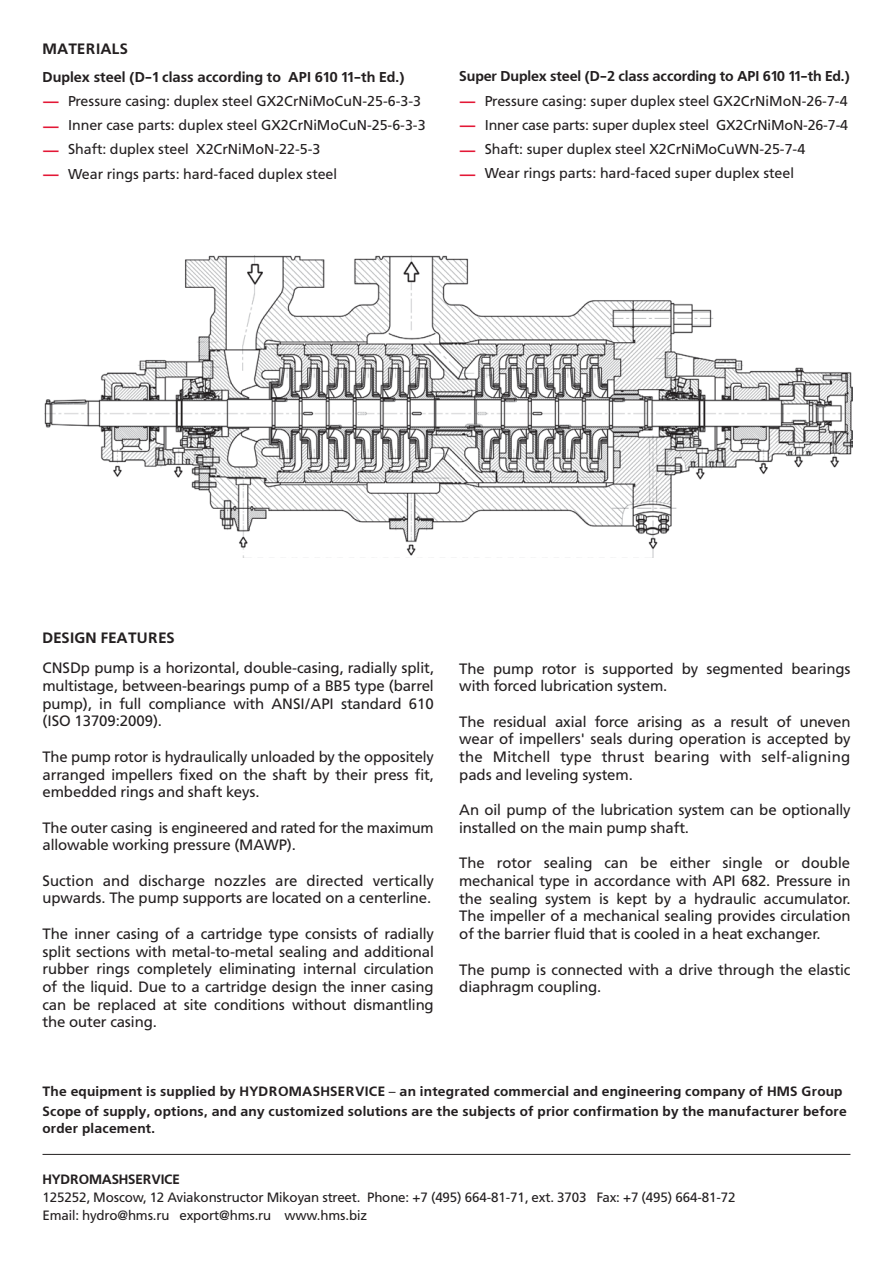
<style>
.page{position:relative;width:893px;height:1263px;background:#fff}
.page>*{position:absolute;margin:0;border:0;box-sizing:border-box;transform-origin:0 0}
.t1{font:15px/17.7px "Free Set C";letter-spacing:-.005em;color:#231f20;text-align:justify}
.t2{font:700 15px "Free Set C";letter-spacing:.01em;color:#231f20}
.t3{font:14.25px "Free Set C";color:#231f20}
.t4{font:700 14.25px "Free Set C";letter-spacing:-.01em;color:#231f20}
.t5{font:700 13.5px/19.5px "Free Set C";letter-spacing:.015em;color:#231f20}
.t6{font:13.5px/18px "Free Set C";letter-spacing:-.01em;color:#231f20}
.t7{font:700 13.5px "Free Set C";letter-spacing:-.02em;color:#231f20}
.s1{font-weight:700;font-size:17.1px;color:#e31836}
.s2{font-weight:400}
</style>
<div class="page">
<hr style="left:43px;top:1154px;width:807px;height:1px;background:#231f20">
<img style="left:44px;top:255px;width:808px;height:303px">
<p class="t2" style="left:43px;top:43px;width:87px">MATERIALS</p>
<p class="t4" style="left:43px;top:71px;width:364px">Duplex steel (D-1 class according to API 610 11-th Ed.)</p>
<p class="t3" style="left:43px;top:96px;width:380px"><span class="s1">—</span> Pressure casing: duplex steel GX2CrNiMoCuN-25-6-3-3</p>
<p class="t3" style="left:43px;top:120px;width:385px"><span class="s1">—</span> Inner case parts: duplex steel GX2CrNiMoCuN-25-6-3-3</p>
<p class="t3" style="left:43px;top:144px;width:279px"><span class="s1">—</span> Shaft: duplex steel X2CrNiMoN-22-5-3</p>
<p class="t3" style="left:43px;top:168px;width:296px"><span class="s1">—</span> Wear rings parts: hard-faced duplex steel</p>
<p class="t4" style="left:459px;top:71px;width:392px">Super Duplex steel (D-2 class according to API 610 11-th Ed.)</p>
<p class="t3" style="left:459px;top:95px;width:390px"><span class="s1">—</span> Pressure casing: super duplex steel GX2CrNiMoN-26-7-4</p>
<p class="t3" style="left:459px;top:120px;width:390px"><span class="s1">—</span> Inner case parts: super duplex steel GX2CrNiMoN-26-7-4</p>
<p class="t3" style="left:459px;top:144px;width:347px"><span class="s1">—</span> Shaft: super duplex steel X2CrNiMoCuWN-25-7-4</p>
<p class="t3" style="left:459px;top:168px;width:336px"><span class="s1">—</span> Wear rings parts: hard-faced super duplex steel</p>
<p class="t2" style="left:43px;top:632px;width:134px">DESIGN FEATURES</p>
<p class="t1" style="left:43px;top:661px;width:393px">CNSDp pump is a horizontal, double-casing, radially split, multistage, between-bearings pump of a BB5 type (barrel pump), in full compliance with ANSI/API standard 610 (ISO 13709:2009).</p>
<p class="t1" style="left:43px;top:749px;width:393px">The pump rotor is hydraulically unloaded by the oppositely arranged impellers fixed on the shaft by their press fit, embedded rings and shaft keys.</p>
<p class="t1" style="left:43px;top:820px;width:393px">The outer casing is engineered and rated for the maximum allowable working pressure (MAWP).</p>
<p class="t1" style="left:43px;top:873px;width:393px">Suction and discharge nozzles are directed vertically upwards. The pump supports are located on a centerline.</p>
<p class="t1" style="left:43px;top:926px;width:393px">The inner casing of a cartridge type consists of radially split sections with metal-to-metal sealing and additional rubber rings completely eliminating internal circulation of the liquid. Due to a cartridge design the inner casing can be replaced at site conditions without dismantling the outer casing.</p>
<p class="t1" style="left:459px;top:661px;width:393px">The pump rotor is supported by segmented bearings with forced lubrication system.</p>
<p class="t1" style="left:459px;top:714px;width:393px">The residual axial force arising as a result of uneven wear of impellers' seals during operation is accepted by the Mitchell type thrust bearing with self-aligning pads and leveling system.</p>
<p class="t1" style="left:459px;top:803px;width:393px">An oil pump of the lubrication system can be optionally installed on the main pump shaft.</p>
<p class="t1" style="left:459px;top:856px;width:393px">The rotor sealing can be either single or double mechanical type in accordance with API 682. Pressure in the sealing system is kept by a hydraulic accumulator.<br>The impeller of a mechanical sealing provides circulation of the barrier fluid that is cooled in a heat exchanger.</p>
<p class="t1" style="left:459px;top:962px;width:393px">The pump is connected with a drive through the elastic diaphragm coupling.</p>
<p class="t5" style="left:43px;top:1083px;width:806px">The equipment is supplied by HYDROMASHSERVICE <span class="s2">–</span> an integrated commercial and engineering company of HMS Group<br>Scope of supply, options, and any customized solutions are the subjects of prior confirmation by the manufacturer before</p>
<p class="t5" style="left:43px;top:1120px;width:114px">order placement.</p>
<p class="t7" style="left:43px;top:1175px;width:139px">HYDROMASHSERVICE</p>
<p class="t6" style="left:43px;top:1190px;width:694px">125252, Moscow, 12 Aviakonstructor Mikoyan street. Phone: +7 (495) 664-81-71, ext. 3703 Fax: +7 (495) 664-81-72<br>Email: hydro@hms.ru export@hms.ru www.hms.biz</p>
</div>
